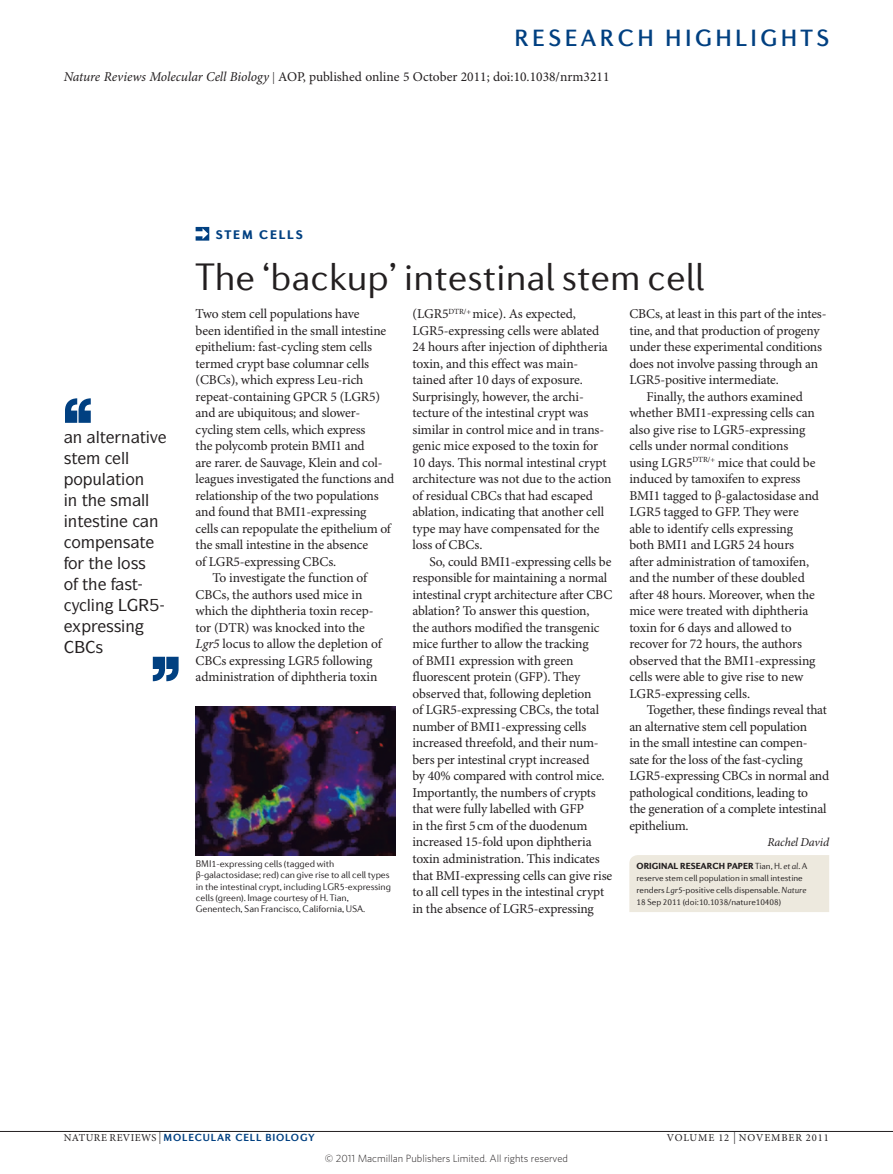
<style>
.page{position:relative;width:893px;height:1174px;background:#fff}
.page>*{position:absolute;margin:0;border:0;box-sizing:border-box;transform-origin:0 0}
.t1{font:300 39px "Diverda Sans Com";color:#231f20}
.sectionheader{font:500 24px "Diverda Sans Com";letter-spacing:.14em;color:#014081}
.pulloutquote{font:500 16.5px "ITC Symbol Std";color:#231f20}
.bodyindent{font:13.5px/16.5px "Minion Pro";letter-spacing:-.01em;color:#231f20}
.bodyfirst{font:13.5px/16.5px "Minion Pro";letter-spacing:-.01em;color:#231f20}
.ministrap{font:900 12.75px "Diverda Sans Com";letter-spacing:.14em;color:#014081}
.author{font:italic 12px "Minion Pro";letter-spacing:-.01em;color:#231f20}
.t2{font:300 10.5px "Whitney";color:#231f20}
.t3{font:700 10.5px "Diverda Sans Com";letter-spacing:.075em;color:#014081}
.t4{font:10.5px "Minion Pro";letter-spacing:.085em;color:#231f20}
.creditstyle{font:9.75px/11.2px "Diverda Sans Com Light 2";letter-spacing:-.005em;color:#231f20}
.t5{font:300 9px/12px "Diverda Sans Com";letter-spacing:-.005em;color:#231f20}
.s1{font-style:italic}
.s2{font-size:12px}
.s3{font-family:"Minion Pro"}
.s4{font-weight:900}
.s5{font-family:"Diverda Sans Com Light 2";font-weight:400}
.s6{font-family:"Minion Pro";font-weight:400;color:#231f20}
.s7{font-family:"Minion Pro";font-weight:400;font-size:12px;color:#231f20}
</style>
<div class="page">
<svg style="left:153px;top:657px;width:26px;height:24px"></svg>
<svg style="left:65px;top:398px;width:26px;height:25px"></svg>
<img style="left:196px;top:706px;width:200px;height:149px">
<hr style="left:0;top:1131px;width:893px;height:1px;background:#231f20">
<div style="left:629px;top:855px;width:200px;height:57px;background:#ede9de"></div>
<svg style="left:196px;top:227px;width:13px;height:14px"></svg>
<p class="sectionheader" style="left:514px;top:24px;width:316px">RESEARCH HIGHLIGHTS</p>
<p class="bodyindent" style="left:64px;top:69px;width:547px"><span class="s1">Nature Reviews Molecular Cell Biology</span> <span class="s2">|</span> AOP, published online 5 October 2011; doi:10.1038/nrm3211</p>
<p class="pulloutquote" style="left:73px;top:426px;width:87px">■ ●▼ ■▼❖</p>
<p class="pulloutquote" style="left:73px;top:468px;width:72px">□ ◆● ▼□■</p>
<p class="pulloutquote" style="left:110px;top:489px;width:41px">▲ ●●</p>
<p class="pulloutquote" style="left:68px;top:510px;width:53px">■▼ ▲▼■</p>
<p class="pulloutquote" style="left:149px;top:510px;width:11px">■</p>
<p class="pulloutquote" style="left:71px;top:531px;width:76px">□ ■▲▼</p>
<p class="pulloutquote" style="left:117px;top:552px;width:30px">●□▲▲</p>
<p class="pulloutquote" style="left:87px;top:594px;width:19px">●■</p>
<p class="pulloutquote" style="left:106px;top:615px;width:30px">▲▲■</p>
<p class="ministrap" style="left:216px;top:227px;width:88px">STEM CELLS</p>
<p class="t1" style="left:196px;top:254px;width:511px">The ‘backup’ intestinal stem cell</p>
<p class="bodyfirst" style="left:196px;top:306px;width:200px">Two stem cell populations have<br>been identified in the small intestine epithelium: fast-cycling stem cells termed crypt base columnar cells (CBCs), which express Leu-rich repeat-containing GPCR 5 (LGR5) and are ubiquitous; and slower&shy;cycling stem cells, which express<br>the polycomb protein BMI1 and<br>are rarer. de Sauvage, Klein and col&shy;leagues investigated the functions and relationship of the two populations and found that BMI1‑expressing<br>cells can repopulate the epithelium of the small intestine in the absence<br>of LGR5‑expressing CBCs.</p>
<p class="bodyindent" style="left:196px;top:570px;width:188px;text-indent:17px">To investigate the function of<br>CBCs, the authors used mice in which the diphtheria toxin recep&shy;tor (DTR) was knocked into the<br><span class="s1">Lgr5</span> locus to allow the depletion of<br>CBCs expressing LGR5 following administration of diphtheria toxin</p>
<p class="creditstyle" style="left:196px;top:858px;width:197px">BMI1‑expressing cells (tagged with <span class="s3">β</span>-galactosidase; red) can give rise to all cell types in the intestinal crypt, including LGR5‑expressing cells (green). Image courtesy of H. Tian, Genentech, San Francisco, California, USA.</p>
<p class="bodyindent" style="left:412px;top:306px;width:201px">(LGR5<sup>DTR/+</sup> mice). As expected, LGR5‑expressing cells were ablated 24 hours after injection of diphtheria toxin, and this effect was main&shy;tained after 10 days of exposure.<br>Surprisingly, however, the archi&shy;tecture of the intestinal crypt was similar in control mice and in trans&shy;genic mice exposed to the toxin for 10 days. This normal intestinal crypt architecture was not due to the action of residual CBCs that had escaped ablation, indicating that another cell type may have compensated for the loss of CBCs.</p>
<p class="bodyindent" style="left:412px;top:554px;width:201px;text-indent:17px">So, could BMI1‑expressing cells be responsible for maintaining a normal intestinal crypt architecture after CBC ablation? To answer this question,<br>the authors modified the transgenic mice further to allow the tracking<br>of BMI1 expression with green fluorescent protein (GFP). They observed that, following depletion<br>of LGR5‑expressing CBCs, the total number of BMI1‑expressing cells increased threefold, and their num&shy;bers per intestinal crypt increased<br>by 40% compared with control mice.<br>Importantly, the numbers of crypts that were fully labelled with GFP<br>in the first 5cm of the duodenum increased 15‑fold upon diphtheria toxin administration. This indicates that BMI-expressing cells can give rise to all cell types in the intestinal crypt in the absence of LGR5‑expressing</p>
<p class="bodyindent" style="left:629px;top:306px;width:199px">CBCs, at least in this part of the intes&shy;tine, and that production of progeny under these experimental conditions does not involve passing through an LGR5‑positive intermediate.</p>
<p class="bodyindent" style="left:629px;top:389px;width:191px;text-indent:17px">Finally, the authors examined whether BMI1‑expressing cells can also give rise to LGR5‑expressing cells under normal conditions using LGR5<sup>DTR/+</sup> mice that could be induced by tamoxifen to express<br>BMI1 tagged to β-galactosidase and<br>LGR5 tagged to GFP. They were able to identify cells expressing both BMI1 and LGR5 24 hours after administration of tamoxifen, and the number of these doubled after 48 hours. Moreover, when the mice were treated with diphtheria toxin for 6 days and allowed to recover for 72 hours, the authors observed that the BMI1‑expressing cells were able to give rise to new<br>LGR5‑expressing cells.</p>
<p class="bodyindent" style="left:629px;top:702px;width:201px;text-indent:17px">Together, these findings reveal that an alternative stem cell population<br>in the small intestine can compen&shy;sate for the loss of the fast-cycling LGR5‑expressing CBCs in normal and pathological conditions, leading to<br>the generation of a complete intestinal epithelium.</p>
<p class="author" style="left:767px;top:835px;width:63px">Rachel David</p>
<p class="t5" style="left:637px;top:859px;width:172px"><span class="s4">ORIGINAL RESEARCH PAPER</span> Tian, H. <span class="s1">et al</span>. A reserve stem cell population in small intestine renders <span class="s1">Lgr5</span>‑positive cells dispensable. <span class="s1">Nature </span><span class="s5">18 Sep 2011 (doi:10.1038/nature10408)</span></p>
<p class="t3" style="left:64px;top:1130px;width:252px"><span class="s6">NATURE REVIEWS</span> <span class="s7">|</span> MOLECULAR CELL BIOLOGY</p>
<p class="t4" style="left:667px;top:1131px;width:163px">VOLUME 12 <span class="s2">|</span> NOVEMBER 2011</p>
<p class="t2" style="left:325px;top:1151px;width:245px">© 2011 Macmillan Publishers Limited. All rights reserved</p>
</div>
